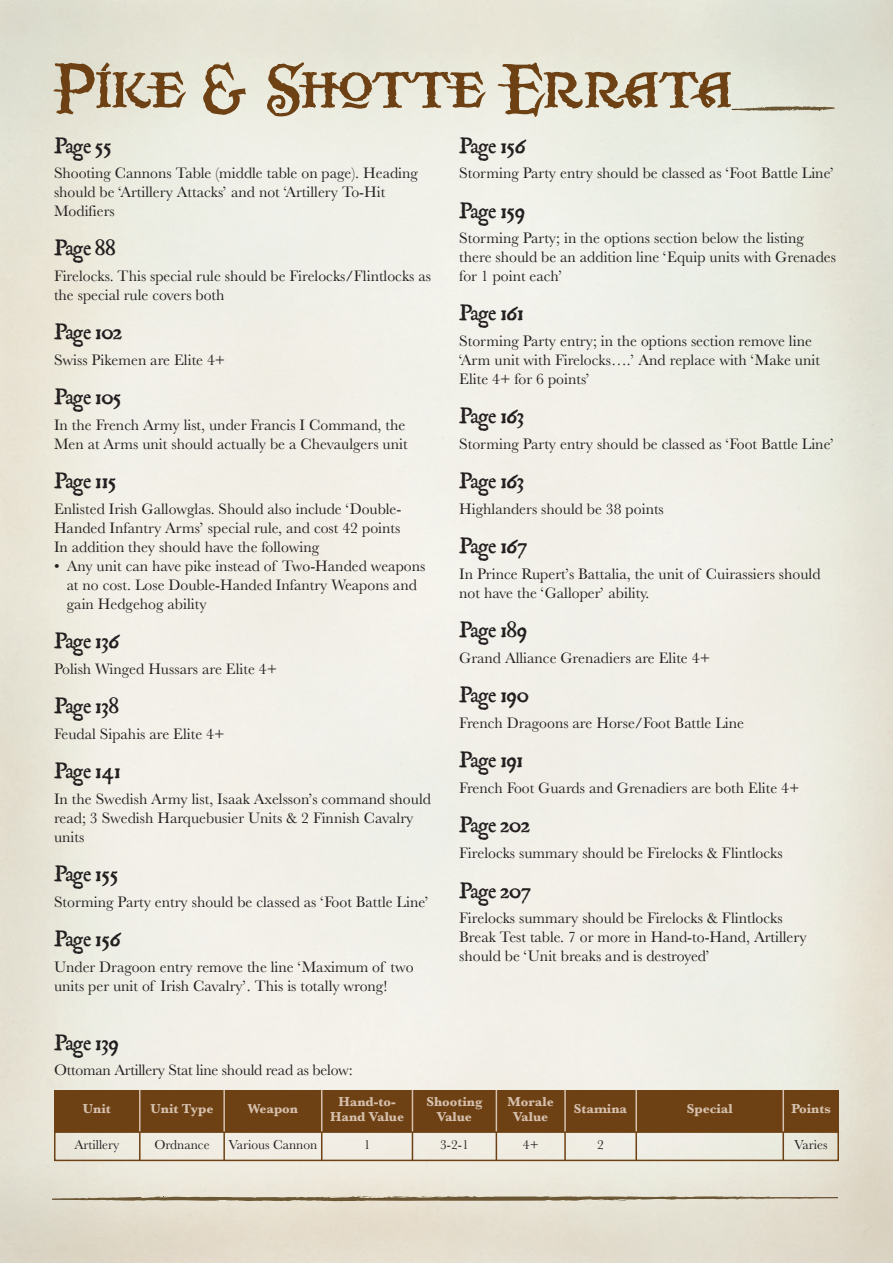
<style>
.page{position:relative;width:893px;height:1263px;background:#fff}
.page>*{position:absolute;margin:0;border:0;box-sizing:border-box;transform-origin:0 0}
.t1{font:75px "Scurlock";color:#6d4113}
.t2{font:24px "JSL Ancient";color:#231f20}
.t3{font:15.75px/18.9px "Baskerville";color:#231f20}
.t4{font:700 13.5px/15.8px "Baskerville";color:#d6c0ae;text-align:center}
.t5{font:13.5px "Baskerville";color:#231f20}
</style>
<div class="page">
<svg style="left:732px;top:106px;width:102px;height:6px"></svg>
<svg style="left:52px;top:1196px;width:786px;height:6px;background:#a89c83"></svg>
<div style="left:54px;top:1131px;width:785px;height:30px;border:2px solid #6d4113"></div>
<hr style="left:139px;top:1132px;width:2px;height:28px;background:#6d4113">
<hr style="left:223px;top:1132px;width:2px;height:28px;background:#6d4113">
<svg style="left:321px;top:1132px;width:1px;height:28px"></svg>
<svg style="left:412px;top:1132px;width:1px;height:28px"></svg>
<svg style="left:496px;top:1132px;width:1px;height:28px"></svg>
<hr style="left:564px;top:1132px;width:2px;height:28px;background:#6d4113">
<hr style="left:635px;top:1132px;width:2px;height:28px;background:#6d4113">
<hr style="left:782px;top:1132px;width:2px;height:28px;background:#6d4113">
<div style="left:54px;top:1090px;width:86px;height:41px;background:#6d4113"></div>
<div style="left:140px;top:1090px;width:84px;height:41px;background:#6d4113"></div>
<div style="left:224px;top:1090px;width:98px;height:41px;background:#6d4113"></div>
<div style="left:322px;top:1090px;width:90px;height:41px;background:#6d4113"></div>
<div style="left:413px;top:1090px;width:83px;height:41px;background:#6d4113"></div>
<div style="left:496px;top:1090px;width:69px;height:41px;background:#6d4113"></div>
<div style="left:565px;top:1090px;width:71px;height:41px;background:#6d4113"></div>
<div style="left:636px;top:1090px;width:147px;height:41px;background:#6d4113"></div>
<div style="left:783px;top:1090px;width:56px;height:41px;background:#6d4113"></div>
<hr style="left:139px;top:1090px;width:2px;height:41px;background:#d6c0ae">
<hr style="left:223px;top:1090px;width:2px;height:41px;background:#d6c0ae">
<hr style="left:321px;top:1090px;width:1px;height:41px;background:#d6c0ae">
<hr style="left:412px;top:1090px;width:1px;height:41px;background:#d6c0ae">
<hr style="left:496px;top:1090px;width:1px;height:41px;background:#d6c0ae">
<hr style="left:564px;top:1090px;width:2px;height:41px;background:#d6c0ae">
<hr style="left:635px;top:1090px;width:2px;height:41px;background:#d6c0ae">
<hr style="left:782px;top:1090px;width:2px;height:41px;background:#d6c0ae">
<h1 class="t1" style="left:54px;top:54px;width:679px">Pike &amp; Shotte Errata</h1>
<h2 class="t2" style="left:54px;top:137px;width:60px">Page55</h2>
<p class="t3" style="left:54px;top:164px;width:365px">Shooting Cannons Table (middle table on page). Heading should be ‘Artillery Attacks’ and not ‘Artillery To-Hit<br>Modifiers</p>
<h2 class="t2" style="left:54px;top:239px;width:63px">Page 88</h2>
<p class="t3" style="left:54px;top:267px;width:379px">Firelocks. This special rule should be Firelocks/Flintlocks as the special rule covers both</p>
<h2 class="t2" style="left:54px;top:323px;width:70px">Page102</h2>
<p class="t3" style="left:54px;top:351px;width:173px">Swiss Pikemen are Elite 4+</p>
<h2 class="t2" style="left:54px;top:388px;width:70px">Page105</h2>
<p class="t3" style="left:54px;top:416px;width:355px">In the French Army list, under Francis I Command, the<br>Men at Arms unit should actually be a Chevaulgers unit</p>
<h2 class="t2" style="left:54px;top:472px;width:64px">Page115</h2>
<p class="t3" style="left:54px;top:500px;width:349px;text-align:justify">Enlisted Irish Gallowglas. Should also include ‘Double-Handed Infantry Arms’ special rule, and cost 42 points In addition they should have the following</p>
<p class="t3" style="left:67px;top:556px;width:360px;text-indent:-13px">• Any unit can have pike instead of Two-Handed weapons at no cost. Lose Double-Handed Infantry Weapons and gain Hedgehog ability</p>
<h2 class="t2" style="left:54px;top:632px;width:68px">Page136</h2>
<p class="t3" style="left:54px;top:659px;width:225px">Polish Winged Hussars are Elite 4+</p>
<h2 class="t2" style="left:54px;top:697px;width:67px">Page138</h2>
<p class="t3" style="left:54px;top:724px;width:172px">Feudal Sipahis are Elite 4+</p>
<h2 class="t2" style="left:54px;top:762px;width:68px">Page141</h2>
<p class="t3" style="left:54px;top:789px;width:378px">In the Swedish Army list, Isaak Axelsson’s command should read; 3 Swedish Harquebusier Units &amp; 2 Finnish Cavalry units</p>
<h2 class="t2" style="left:54px;top:865px;width:66px">Page155</h2>
<p class="t3" style="left:54px;top:892px;width:377px">Storming Party entry should be classed as ‘Foot Battle Line’</p>
<h2 class="t2" style="left:54px;top:930px;width:69px">Page156</h2>
<p class="t3" style="left:54px;top:957px;width:361px">Under Dragoon entry remove the line ‘Maximum of two units per unit of Irish Cavalry’. This is totally wrong!</p>
<h2 class="t2" style="left:459px;top:137px;width:69px">Page156</h2>
<p class="t3" style="left:459px;top:164px;width:377px">Storming Party entry should be classed as ‘Foot Battle Line’</p>
<h2 class="t2" style="left:459px;top:202px;width:68px">Page159</h2>
<p class="t3" style="left:459px;top:229px;width:378px">Storming Party; in the options section below the listing there should be an addition line ‘Equip units with Grenades for 1 point each’</p>
<h2 class="t2" style="left:459px;top:304px;width:66px">Page161</h2>
<p class="t3" style="left:459px;top:332px;width:362px">Storming Party entry; in the options section remove line ‘Arm unit with Firelocks….’ And replace with ‘Make unit<br>Elite 4+ for 6 points’</p>
<h2 class="t2" style="left:459px;top:407px;width:67px">Page163</h2>
<p class="t3" style="left:459px;top:435px;width:377px">Storming Party entry should be classed as ‘Foot Battle Line’</p>
<h2 class="t2" style="left:459px;top:472px;width:67px">Page163</h2>
<p class="t3" style="left:459px;top:500px;width:206px">Highlanders should be 38 points</p>
<h2 class="t2" style="left:459px;top:537px;width:70px">Page167</h2>
<p class="t3" style="left:459px;top:565px;width:363px">In Prince Rupert’s Battalia, the unit of Cuirassiers should not have the ‘Galloper’ ability.</p>
<h2 class="t2" style="left:459px;top:621px;width:70px">Page189</h2>
<p class="t3" style="left:459px;top:649px;width:252px">Grand Alliance Grenadiers are Elite 4+</p>
<h2 class="t2" style="left:459px;top:686px;width:71px">Page190</h2>
<p class="t3" style="left:459px;top:714px;width:286px">French Dragoons are Horse/Foot Battle Line</p>
<h2 class="t2" style="left:459px;top:751px;width:66px">Page191</h2>
<p class="t3" style="left:459px;top:779px;width:342px">French Foot Guards and Grenadiers are both Elite 4+</p>
<h2 class="t2" style="left:459px;top:816px;width:73px">Page202</h2>
<p class="t3" style="left:459px;top:844px;width:325px">Firelocks summary should be Firelocks &amp; Flintlocks</p>
<h2 class="t2" style="left:459px;top:881px;width:73px">Page207</h2>
<p class="t3" style="left:459px;top:909px;width:349px">Firelocks summary should be Firelocks &amp; Flintlocks<br>Break Test table. 7 or more in Hand-to-Hand, Artillery should be ‘Unit breaks and is destroyed’</p>
<h2 class="t2" style="left:54px;top:1033px;width:67px">Page139</h2>
<p class="t3" style="left:54px;top:1061px;width:300px">Ottoman Artillery Stat line should read as below:</p>
<p class="t4" style="left:83px;top:1101px;width:29px">Unit</p>
<p class="t4" style="left:151px;top:1101px;width:64px">Unit Type</p>
<p class="t4" style="left:248px;top:1101px;width:52px">Weapon</p>
<p class="t4" style="left:330px;top:1093px;width:75px">Hand-to-<br>Hand Value</p>
<p class="t4" style="left:426px;top:1093px;width:57px">Shooting<br>Value</p>
<p class="t4" style="left:508px;top:1093px;width:48px">Morale<br>Value</p>
<p class="t4" style="left:574px;top:1101px;width:55px">Stamina</p>
<p class="t4" style="left:687px;top:1101px;width:47px">Special</p>
<p class="t4" style="left:791px;top:1101px;width:41px">Points</p>
<p class="t5" style="left:74px;top:1137px;width:46px">Artillery</p>
<p class="t5" style="left:154px;top:1137px;width:57px">Ordnance</p>
<p class="t5" style="left:228px;top:1137px;width:90px">Various Cannon</p>
<p class="t5" style="left:364px;top:1137px;width:8px">1</p>
<p class="t5" style="left:440px;top:1137px;width:30px">3-2-1</p>
<p class="t5" style="left:523px;top:1137px;width:17px">4+</p>
<p class="t5" style="left:597px;top:1137px;width:8px">2</p>
<p class="t5" style="left:794px;top:1137px;width:35px">Varies</p>
</div>
